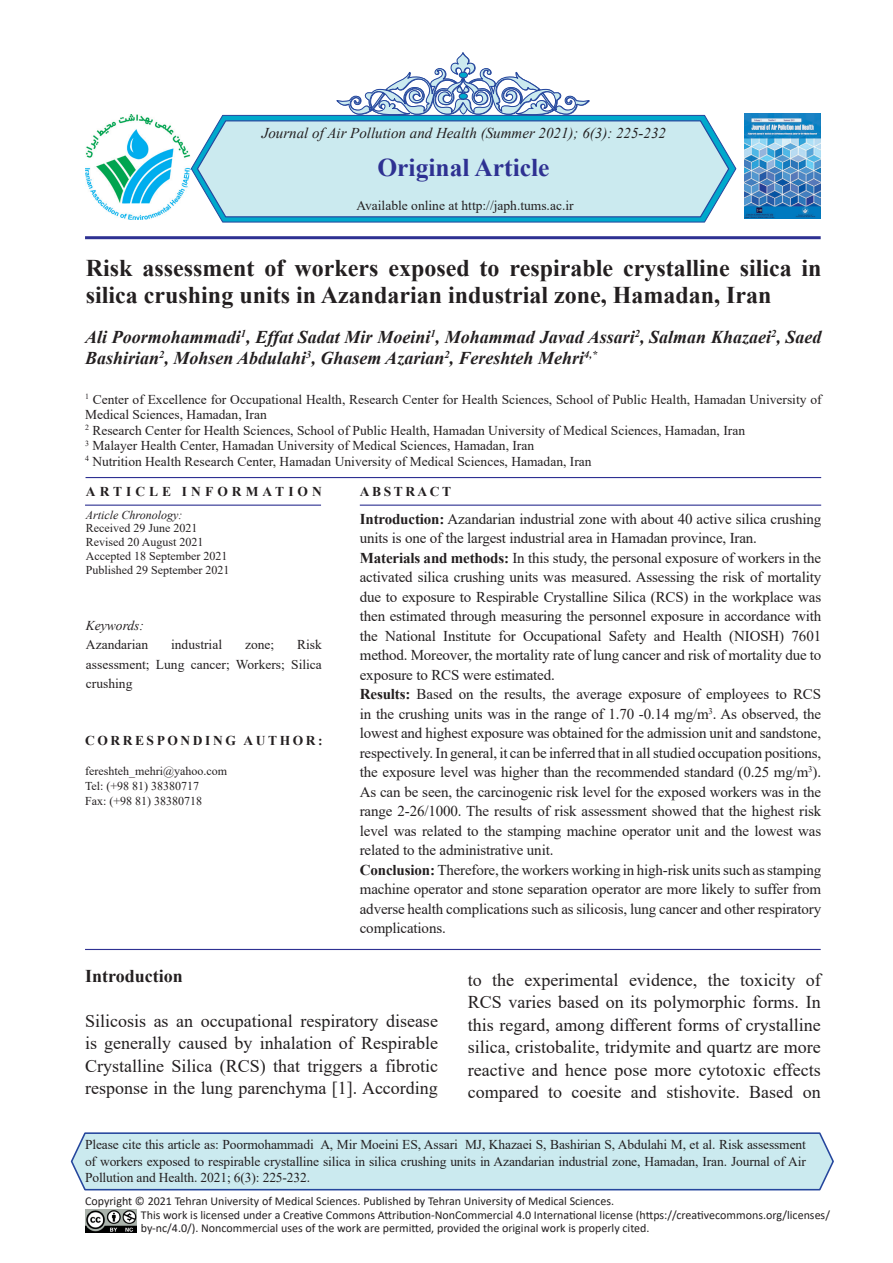
<style>
.page{position:relative;width:893px;height:1263px;background:#fff}
.page>*{position:absolute;margin:0;border:0;box-sizing:border-box;transform-origin:0 0}
.t1{font:700 25.5px "Times New Roman";color:#2e3192}
.t2{font:700 24px/27.6px "Times New Roman";color:#231f20}
.t3{font:18px/22.5px "Times New Roman";color:#231f20;text-align:justify}
.t4{font:italic 700 18px/21px "Times New Roman";color:#231f20}
.t5{font:700 18px "Times New Roman";color:#231f20}
.t6{font:15px/19.5px "Times New Roman";letter-spacing:-.01em;color:#231f20;text-align:justify}
.t7{font:italic 15px "Times New Roman";color:#231f20}
.t8{font:13.5px/19.5px "Times New Roman";color:#231f20;text-align:justify}
.t9{font:700 13.5px "Times New Roman";letter-spacing:.19em;color:#231f20}
.t10{font:700 13.5px "Times New Roman";letter-spacing:.3em;color:#231f20}
.t11{font:italic 13.5px "Times New Roman";color:#231f20}
.t12{font:12px/13.5px "Calibri";color:#231f20}
.t13{font:12px "Times New Roman";color:#231f20}
.t14{font:italic 12px "Times New Roman";color:#231f20}
.s1{font-weight:700}
</style>
<div class="page">
<svg style="left:70px;top:1132px;width:764px;height:59px"></svg>
<svg style="left:336px;top:52px;width:254px;height:63px"></svg>
<svg style="left:460px;top:103px;width:7px;height:11px"></svg>
<div style="left:459px;top:103px;width:8px;height:11px;border:1px solid #25469d;border-radius:50%"></div>
<div style="left:459px;top:72px;width:8px;height:6px;background:#00a9cc;border-radius:50%"></div>
<div style="left:459px;top:72px;width:9px;height:6px;border:1px solid #25469d;border-radius:50%"></div>
<div style="left:459px;top:93px;width:8px;height:6px;background:#00a9cc;border-radius:50%"></div>
<div style="left:459px;top:93px;width:9px;height:6px;border:1px solid #25469d;border-radius:50%"></div>
<svg style="left:190px;top:115px;width:547px;height:108px;fill:#00a9cc"></svg>
<svg style="left:196px;top:120px;width:534px;height:98px;fill:#cbeaef"></svg>
<hr style="left:85px;top:236px;width:736px;height:3px;background:#2e3192">
<hr style="left:86px;top:477px;width:735px;height:1px;background:#2e3192">
<hr style="left:85px;top:949px;width:736px;height:1px;background:#2e3192">
<hr style="left:360px;top:505px;width:461px;height:1px;background:#2e3192">
<hr style="left:85px;top:505px;width:236px;height:1px;background:#2e3192">
<img style="left:744px;top:113px;width:77px;height:105px">
<img style="left:85px;top:114px;width:105px;height:105px">
<img style="left:85px;top:1209px;width:52px;height:24px">
<p class="t7" style="left:262px;top:123px;width:406px">Journal of Air Pollution and Health (Summer 2021); 6(3): 225-232</p>
<p class="t1" style="left:377px;top:149px;width:174px">Original Article</p>
<p class="t8" style="left:356px;top:196px;width:219px">Available online at http://japh.tums.ac.ir</p>
<p class="t2" style="left:86px;top:253px;width:737px">Risk assessment of workers exposed to respirable crystalline silica in silica crushing units in Azandarian industrial zone, Hamadan, Iran</p>
<p class="t4" style="left:85px;top:326px;width:738px">Ali Poormohammadi<sup>1</sup>, Effat Sadat Mir Moeini<sup>1</sup>, Mohammad Javad Assari<sup>2</sup>, Salman Khazaei<sup>2</sup>, Saed<br>Bashirian<sup>2</sup>, Mohsen Abdulahi<sup>3</sup>, Ghasem Azarian<sup>2</sup>, Fereshteh Mehri<sup>4,*</sup></p>
<p class="t8" style="left:85px;top:391px;width:738px;line-height:15.5px"><sup>1</sup> Center of Excellence for Occupational Health, Research Center for Health Sciences, School of Public Health, Hamadan University of<br>Medical Sciences, Hamadan, Iran</p>
<p class="t8" style="left:85px;top:420px;width:662px"><sup>2</sup> Research Center for Health Sciences, School of Public Health, Hamadan University of Medical Sciences, Hamadan, Iran</p>
<p class="t8" style="left:85px;top:436px;width:451px"><sup>3</sup> Malayer Health Center, Hamadan University of Medical Sciences, Hamadan, Iran</p>
<p class="t8" style="left:85px;top:451px;width:508px"><sup>4</sup> Nutrition Health Research Center, Hamadan University of Medical Sciences, Hamadan, Iran</p>
<p class="t10" style="left:86px;top:481px;width:237px">ARTICLE INFORMATION</p>
<p class="t14" style="left:86px;top:506px;width:98px">Article Chronology:</p>
<p class="t13" style="left:86px;top:520px;width:113px">Received 29 June 2021</p>
<p class="t13" style="left:86px;top:534px;width:119px">Revised 20 August 2021</p>
<p class="t13" style="left:86px;top:547px;width:143px">Accepted 18 September 2021</p>
<p class="t13" style="left:86px;top:561px;width:145px">Published 29 September 2021</p>
<p class="t9" style="left:360px;top:481px;width:93px">ABSTRACT</p>
<p class="t6" style="left:360px;top:508px;width:463px"><span class="s1">Introduction:</span> Azandarian industrial zone with about 40 active silica crushing units is one of the largest industrial area in Hamadan province, Iran.</p>
<p class="t6" style="left:360px;top:547px;width:463px"><span class="s1">Materials and methods:</span> In this study, the personal exposure of workers in the activated silica crushing units was measured. Assessing the risk of mortality due to exposure to Respirable Crystalline Silica (RCS) in the workplace was then estimated through measuring the personnel exposure in accordance with the National Institute for Occupational Safety and Health (NIOSH) 7601 method. Moreover, the mortality rate of lung cancer and risk of mortality due to exposure to RCS were estimated.</p>
<p class="t6" style="left:360px;top:684px;width:463px"><span class="s1">Results:</span> Based on the results, the average exposure of employees to RCS in the crushing units was in the range of 1.70 -0.14 mg/m<sup>3</sup>. As observed, the lowest and highest exposure was obtained for the admission unit and sandstone, respectively. In general, it can be inferred that in all studied occupation positions, the exposure level was higher than the recommended standard (0.25 mg/m<sup>3</sup>).<br>As can be seen, the carcinogenic risk level for the exposed workers was in the range 2-26/1000. The results of risk assessment showed that the highest risk level was related to the stamping machine operator unit and the lowest was related to the administrative unit.</p>
<p class="t6" style="left:360px;top:859px;width:463px"><span class="s1">Conclusion:</span> Therefore, the workers working in high-risk units such as stamping machine operator and stone separation operator are more likely to suffer from adverse health complications such as silicosis, lung cancer and other respiratory complications.</p>
<p class="t11" style="left:86px;top:616px;width:59px">Keywords:</p>
<p class="t8" style="left:86px;top:634px;width:64px">Azandarian</p>
<p class="t8" style="left:171px;top:634px;width:53px">industrial</p>
<p class="t8" style="left:245px;top:634px;width:31px">zone;</p>
<p class="t8" style="left:86px;top:634px;width:237px;text-indent:211px">Risk assessment; Lung cancer; Workers; Silica crushing</p>
<p class="t9" style="left:85px;top:730px;width:239px">CORRESPONDING AUTHOR:</p>
<p class="t13" style="left:85px;top:762px;width:144px">fereshteh_mehri@yahoo.com</p>
<p class="t13" style="left:85px;top:777px;width:116px">Tel: (+98 81) 38380717</p>
<p class="t13" style="left:85px;top:792px;width:119px">Fax: (+98 81) 38380718</p>
<p class="t5" style="left:85px;top:963px;width:99px">Introduction</p>
<p class="t3" style="left:85px;top:1009px;width:354px">Silicosis as an occupational respiratory disease is generally caused by inhalation of Respirable Crystalline Silica (RCS) that triggers a fibrotic response in the lung parenchyma [1]. According</p>
<p class="t3" style="left:468px;top:968px;width:354px">to the experimental evidence, the toxicity of RCS varies based on its polymorphic forms. In this regard, among different forms of crystalline silica, cristobalite, tridymite and quartz are more reactive and hence pose more cytotoxic effects compared to coesite and stishovite. Based on</p>
<p class="t8" style="left:85px;top:1136px;width:722px;line-height:16.5px">Please cite this article as: Poormohammadi A, Mir Moeini ES, Assari MJ, Khazaei S, Bashirian S, Abdulahi M, et al. Risk assessment of workers exposed to respirable crystalline silica in silica crushing units in Azandarian industrial zone, Hamadan, Iran. Journal of Air Pollution and Health. 2021; 6(3): 225-232.</p>
<p class="t12" style="left:85px;top:1194px;width:530px">Copyright © 2021 Tehran University of Medical Sciences. Published by Tehran University of Medical Sciences.</p>
<p class="t12" style="left:141px;top:1208px;width:691px">This work is licensed under a Creative Commons Attribution-NonCommercial 4.0 International license (https://creativecommons.org/licenses/ by-nc/4.0/). Noncommercial uses of the work are permitted, provided the original work is properly cited.</p>
</div>
